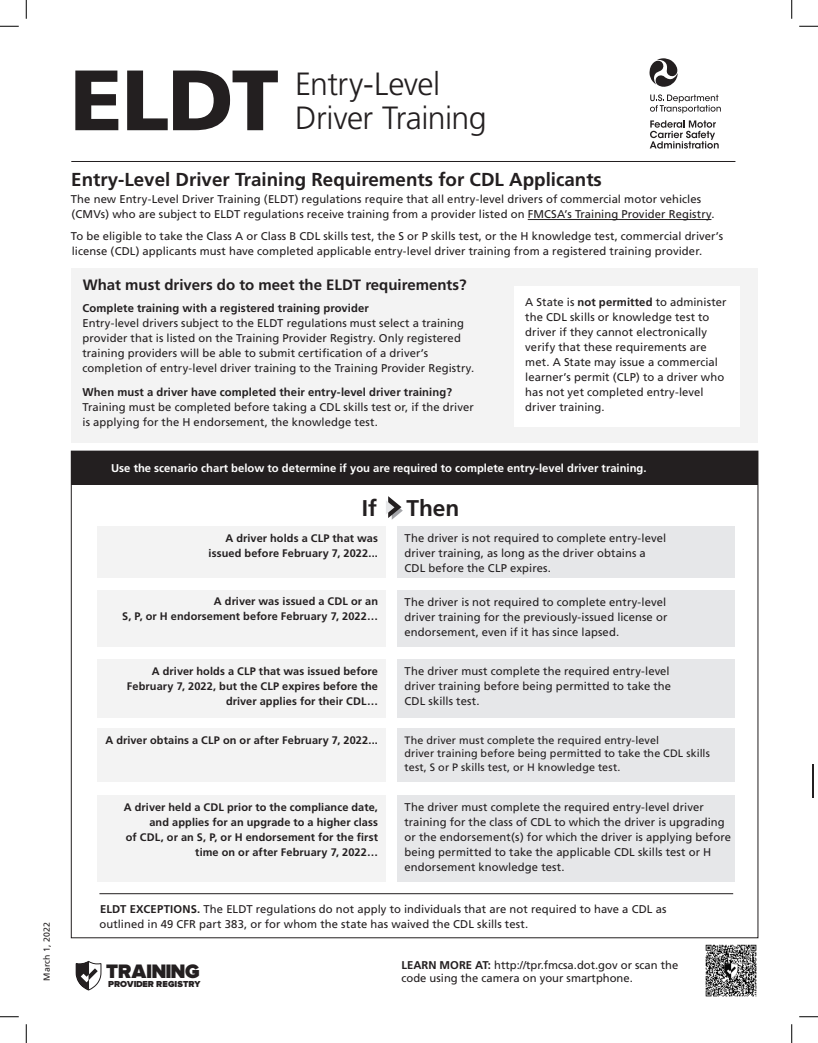
<style>
.page{position:relative;width:818px;height:1043px;background:#fff}
.page>*{position:absolute;margin:0;border:0;box-sizing:border-box;transform-origin:0 0}
.t1{font:900 85.5px "Frutiger";color:#231f20}
.t2{font:300 32.12px/34.4px "Frutiger";letter-spacing:-.015em;color:#231f20}
.SA{font:700 22.75px "Frutiger";letter-spacing:-.005em;color:#231f20}
.t3{font:900 20.25px "Proxima Nova";letter-spacing:-.02em;color:#231f20}
.t4{font:700 18.75px "Frutiger";color:#231f20}
.t5{font:700 15px "Frutiger";color:#231f20}
.BT{font:11.25px/15px "Frutiger";letter-spacing:.005em;color:#231f20}
.SA-2{font:700 11.25px "Frutiger";letter-spacing:.01em;color:#231f20}
.t6{font:700 11.25px "Frutiger";color:#fff}
.BT-2{font:700 11px/15px "Frutiger";letter-spacing:.01em;color:#231f20;text-align:right}
.BT-3{font:10.75px/13.5px "Frutiger";letter-spacing:.01em;color:#231f20}
.t7{font:900 9px "Proxima Nova";letter-spacing:.005em;color:#231f20}
.BT-4{font:8.75px "Frutiger";letter-spacing:.015em;color:#231f20}
.s1{font-weight:700}
</style>
<div class="page">
<div style="left:71px;top:268px;width:687px;height:174px;background:#f3f3f3"></div>
<div style="left:71px;top:451px;width:687px;height:33px;background:#231f20"></div>
<hr style="left:527px;top:219px;width:184px;height:1px;background:#231f20">
<hr style="left:71px;top:161px;width:664px;height:1px;background:#231f20">
<svg style="left:649px;top:58px;width:29px;height:29px"></svg>
<svg style="left:650px;top:94px;width:70px;height:19px"></svg>
<svg style="left:649px;top:120px;width:69px;height:29px"></svg>
<hr style="left:812px;top:764px;width:2px;height:34px;background:#231f20">
<div style="left:397px;top:526px;width:337px;height:52px;background:#e6e7e9"></div>
<div style="left:397px;top:589px;width:337px;height:57px;background:#e6e7e9"></div>
<div style="left:397px;top:659px;width:337px;height:58px;background:#e6e7e9"></div>
<div style="left:397px;top:728px;width:337px;height:53px;background:#e6e7e9"></div>
<div style="left:397px;top:795px;width:337px;height:86px;background:#e6e7e9"></div>
<div style="left:97px;top:589px;width:288px;height:57px;background:#f3f3f3"></div>
<div style="left:97px;top:659px;width:288px;height:58px;background:#f3f3f3"></div>
<div style="left:97px;top:728px;width:288px;height:53px;background:#f3f3f3"></div>
<div style="left:97px;top:795px;width:288px;height:86px;background:#f3f3f3"></div>
<svg style="left:386px;top:496px;width:17px;height:23px"></svg>
<div style="left:97px;top:526px;width:288px;height:51px;background:#f3f3f3"></div>
<svg style="left:76px;top:960px;width:25px;height:30px"></svg>
<img style="left:705px;top:944px;width:52px;height:52px">
<hr style="left:99px;top:893px;width:634px;height:1px;background:#231f20">
<div style="left:514px;top:286px;width:225px;height:141px;background:#fff"></div>
<svg style="left:0;top:25px;width:19px;height:2px"></svg>
<svg style="left:799px;top:25px;width:19px;height:2px"></svg>
<svg style="left:0;top:1016px;width:19px;height:1px"></svg>
<svg style="left:799px;top:1016px;width:19px;height:1px"></svg>
<svg style="left:25px;top:0;width:2px;height:19px"></svg>
<svg style="left:25px;top:1024px;width:2px;height:18px"></svg>
<svg style="left:791px;top:0;width:1px;height:19px"></svg>
<svg style="left:791px;top:1024px;width:1px;height:18px"></svg>
<p class="BT-4" style="left:42px;top:980px;width:60px;rotate:-90deg">March 1, 2022</p>
<p class="t1" style="left:70px;top:49px;width:210px">ELDT</p>
<p class="t2" style="left:295px;top:67px;width:193px">Entry-Level<br>Driver Training</p>
<p class="t4" style="left:71px;top:168px;width:532px">Entry-Level Driver Training Requirements for CDL Applicants</p>
<p class="BT" style="left:71px;top:192px;width:645px">The new Entry-Level Driver Training (ELDT) regulations require that all entry-level drivers of commercial motor vehicles (CMVs) who are subject to ELDT regulations receive training from a provider listed on FMCSA’s Training Provider Registry.</p>
<p class="BT" style="left:71px;top:228px;width:654px">To be eligible to take the Class A or Class B CDL skills test, the S or P skills test, or the H knowledge test, commercial driver’s license (CDL) applicants must have completed applicable entry-level driver training from a registered training provider.</p>
<p class="t5" style="left:83px;top:276px;width:385px">What must drivers do to meet the ELDT requirements?</p>
<h2 class="SA-2" style="left:82px;top:301px;width:288px">Complete training with a registered training provider</h2>
<p class="BT" style="left:82px;top:315px;width:393px">Entry-level drivers subject to the ELDT regulations must select a training provider that is listed on the Training Provider Registry. Only registered training providers will be able to submit certification of a driver’s completion of entry-level driver training to the Training Provider Registry.</p>
<h2 class="SA-2" style="left:82px;top:386px;width:371px">When must a driver have completed their entry-level driver training?</h2>
<p class="BT" style="left:82px;top:400px;width:393px">Training must be completed before taking a CDL skills test or, if the driver is applying for the H endorsement, the knowledge test.</p>
<p class="BT" style="left:525px;top:294px;width:203px">A State is <span class="s1">not permitted</span> to administer the CDL skills or knowledge test to driver if they cannot electronically verify that these requirements are met. A State may issue a commercial learner’s permit (CLP) to a driver who has not yet completed entry-level driver training.</p>
<p class="t6" style="left:111px;top:461px;width:537px">Use the scenario chart below to determine if you are required to complete entry-level driver training.</p>
<h2 class="SA" style="left:362px;top:495px;width:17px">If</h2>
<h2 class="SA" style="left:406px;top:495px;width:54px">Then</h2>
<p class="BT-2" style="left:208px;top:530px;width:171px">A driver holds a CLP that was issued before February 7, 2022...</p>
<p class="BT" style="left:404px;top:530px;width:263px">The driver is not required to complete entry-level driver training, as long as the driver obtains a<br>CDL before the CLP expires.</p>
<p class="BT" style="left:404px;top:594px;width:264px;text-align:justify">The driver is not required to complete entry-level driver training for the previously-issued license or endorsement, even if it has since lapsed.</p>
<p class="BT" style="left:404px;top:664px;width:268px;text-align:justify">The driver must complete the required entry-level driver training before being permitted to take the CDL skills test.</p>
<p class="BT-3" style="left:404px;top:733px;width:307px">The driver must complete the required entry-level<br>driver training before being permitted to take the CDL skills test, S or P skills test, or H knowledge test.</p>
<p class="BT" style="left:404px;top:800px;width:328px">The driver must complete the required entry-level driver training for the class of CDL to which the driver is upgrading or the endorsement(s) for which the driver is applying before being permitted to take the applicable CDL skills test or H endorsement knowledge test.</p>
<p class="BT-2" style="left:122px;top:594px;width:257px">A driver was issued a CDL or an<br>S, P, or H endorsement before February 7, 2022…</p>
<p class="BT-2" style="left:127px;top:663px;width:252px">A driver holds a CLP that was issued before<br>February 7, 2022, but the CLP expires before the driver applies for their CDL…</p>
<p class="BT-2" style="left:105px;top:732px;width:274px">A driver obtains a CLP on or after February 7, 2022...</p>
<p class="BT-2" style="left:124px;top:799px;width:256px">A driver held a CDL prior to the compliance date, and applies for an upgrade to a higher class<br>of CDL, or an S, P, or H endorsement for the first time on or after February 7, 2022…</p>
<p class="BT" style="left:99px;top:901px;width:568px"><span class="s1">ELDT EXCEPTIONS.</span> The ELDT regulations do not apply to individuals that are not required to have a CDL as outlined in 49 CFR part 383, or for whom the state has waived the CDL skills test.</p>
<p class="t3" style="left:106px;top:959px;width:95px">TRAINING</p>
<p class="t7" style="left:108px;top:978px;width:94px">PROVIDER REGISTRY</p>
<p class="BT" style="left:401px;top:958px;width:278px;line-height:13.5px"><span class="s1">LEARN MORE AT:</span> http://tpr.fmcsa.dot.gov or scan the code using the camera on your smartphone.</p>
</div>
